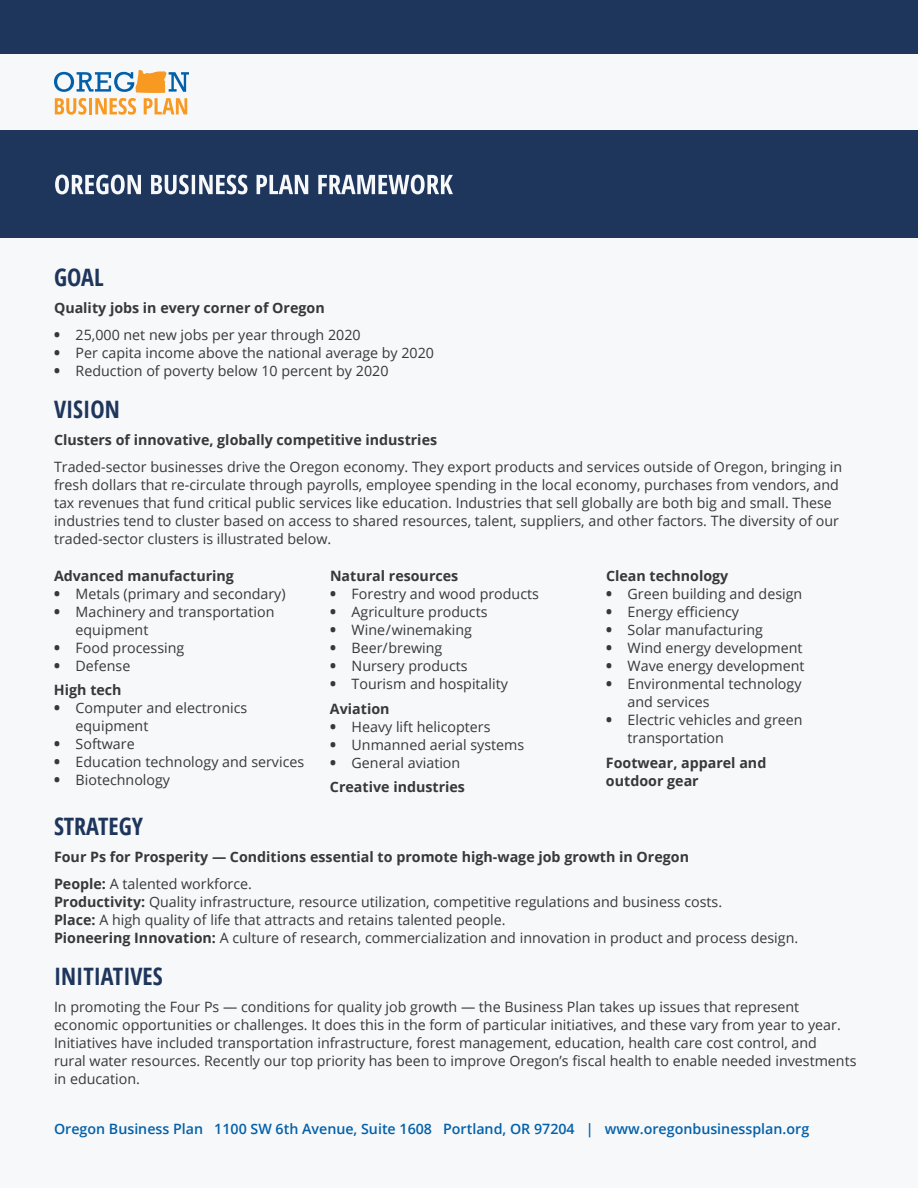
<style>
.page{position:relative;width:918px;height:1188px;background:#f7f8f9}
.page>*{position:absolute;margin:0;border:0;box-sizing:border-box;transform-origin:0 0}
.t1{font:700 condensed 24px "Open Sans";color:#1e355c}
.t2{font:14.25px/18px "Open Sans";color:#383839}
.t3{font:700 14.25px/24.8px "Open Sans";color:#383839}
.t4{font:600 14.25px "Open Sans";color:#0260aa}
.s1{font-weight:800;font-size:15px}
.s2{font-weight:400}
.s3{font-weight:700}
</style>
<div class="page">
<div style="left:0;top:0;width:918px;height:54px;background:#1e355c"></div>
<div style="left:0;top:130px;width:918px;height:108px;background:#1e355c"></div>
<svg style="left:54px;top:70px;width:135px;height:45px"></svg>
<svg style="left:55px;top:175px;width:398px;height:19px"></svg>
<h1 class="t1" style="left:54px;top:260px;width:51px">GOAL</h1>
<p class="t3" style="left:54px;top:295px;width:272px">Quality jobs in every corner of Oregon</p>
<p class="t2" style="left:54px;top:325px;width:308px"><span class="s1">•</span> 25,000 net new jobs per year through 2020</p>
<p class="t2" style="left:54px;top:343px;width:382px"><span class="s1">•</span> Per capita income above the national average by 2020</p>
<p class="t2" style="left:54px;top:361px;width:336px"><span class="s1">•</span> Reduction of poverty below 10 percent by 2020</p>
<h1 class="t1" style="left:54px;top:393px;width:67px">VISION</h1>
<p class="t3" style="left:54px;top:427px;width:385px">Clusters of innovative, globally competitive industries</p>
<p class="t2" style="left:54px;top:458px;width:790px">Traded-sector businesses drive the Oregon economy. They export products and services outside of Oregon, bringing in fresh dollars that re-circulate through payrolls, employee spending in the local economy, purchases from vendors, and tax revenues that fund critical public services like education. Industries that sell globally are both big and small. These industries tend to cluster based on access to shared resources, talent, suppliers, and other factors. The diversity of our traded-sector clusters is illustrated below.</p>
<p class="t3" style="left:54px;top:563px;width:181px">Advanced manufacturing</p>
<p class="t2" style="left:54px;top:584px;width:233px"><span class="s1">•</span> Metals (primary and secondary)</p>
<p class="t2" style="left:76px;top:602px;width:200px;text-indent:-22px"><span class="s1">•</span> Machinery and transportation equipment</p>
<p class="t2" style="left:54px;top:638px;width:132px"><span class="s1">•</span> Food processing</p>
<p class="t3" style="left:54px;top:653px;width:78px"><span class="s1">•</span> <span class="s2">Defense<br></span>High tech</p>
<p class="t2" style="left:76px;top:699px;width:173px;text-indent:-22px"><span class="s1">•</span> Computer and electronics equipment</p>
<p class="t2" style="left:54px;top:735px;width:82px"><span class="s1">•</span> Software</p>
<p class="t2" style="left:54px;top:753px;width:252px"><span class="s1">•</span> Education technology and services</p>
<p class="t2" style="left:54px;top:771px;width:118px"><span class="s1">•</span> Biotechnology</p>
<p class="t3" style="left:330px;top:563px;width:130px">Natural resources</p>
<p class="t2" style="left:330px;top:584px;width:211px"><span class="s1">•</span> Forestry and wood products</p>
<p class="t2" style="left:330px;top:602px;width:159px"><span class="s1">•</span> Agriculture products</p>
<p class="t2" style="left:330px;top:620px;width:144px"><span class="s1">•</span> Wine/winemaking</p>
<p class="t2" style="left:330px;top:638px;width:114px"><span class="s1">•</span> Beer/brewing</p>
<p class="t2" style="left:330px;top:656px;width:139px"><span class="s1">•</span> Nursery products</p>
<p class="t2" style="left:330px;top:671px;width:179px;line-height:24.8px"><span class="s1">•</span> Tourism and hospitality<br><span class="s3">Aviation</span></p>
<p class="t2" style="left:330px;top:717px;width:162px"><span class="s1">•</span> Heavy lift helicopters</p>
<p class="t2" style="left:330px;top:735px;width:196px"><span class="s1">•</span> Unmanned aerial systems</p>
<p class="t3" style="left:330px;top:750px;width:137px"><span class="s1">•</span> <span class="s2">General aviation<br></span>Creative industries</p>
<p class="t3" style="left:606px;top:563px;width:124px">Clean technology</p>
<p class="t2" style="left:606px;top:584px;width:198px"><span class="s1">•</span> Green building and design</p>
<p class="t2" style="left:606px;top:602px;width:135px"><span class="s1">•</span> Energy efficiency</p>
<p class="t2" style="left:606px;top:620px;width:159px"><span class="s1">•</span> Solar manufacturing</p>
<p class="t2" style="left:606px;top:638px;width:198px"><span class="s1">•</span> Wind energy development</p>
<p class="t2" style="left:606px;top:656px;width:200px"><span class="s1">•</span> Wave energy development</p>
<p class="t2" style="left:628px;top:674px;width:175px;text-indent:-22px"><span class="s1">•</span> Environmental technology and services</p>
<p class="t2" style="left:628px;top:710px;width:177px;text-indent:-22px"><span class="s1">•</span> Electric vehicles and green transportation</p>
<p class="t3" style="left:606px;top:753px;width:162px;line-height:18px">Footwear, apparel and outdoor gear</p>
<h1 class="t1" style="left:54px;top:809px;width:91px">STRATEGY</h1>
<p class="t3" style="left:54px;top:843px;width:637px;line-height:27px">Four Ps for Prosperity — Conditions essential to promote high-wage job growth in Oregon<br>People: <span class="s2">A talented workforce.</span></p>
<p class="t2" style="left:54px;top:892px;width:746px"><span class="s3">Productivity:</span> Quality infrastructure, resource utilization, competitive regulations and business costs.<br><span class="s3">Place:</span> A high quality of life that attracts and retains talented people.<br><span class="s3">Pioneering Innovation:</span> A culture of research, commercialization and innovation in product and process design.</p>
<h1 class="t1" style="left:54px;top:960px;width:110px">INITIATIVES</h1>
<p class="t2" style="left:54px;top:998px;width:804px">In promoting the Four Ps — conditions for quality job growth — the Business Plan takes up issues that represent economic opportunities or challenges. It does this in the form of particular initiatives, and these vary from year to year.<br>Initiatives have included transportation infrastructure, forest management, education, health care cost control, and<br>rural water resources. Recently our top priority has been to improve Oregon’s fiscal health to enable needed investments in education.</p>
<p class="t4" style="left:54px;top:1119px;width:757px">Oregon Business Plan 1100 SW 6th Avenue, Suite 1608 Portland, OR 97204 | www.oregonbusinessplan.org</p>
</div>
